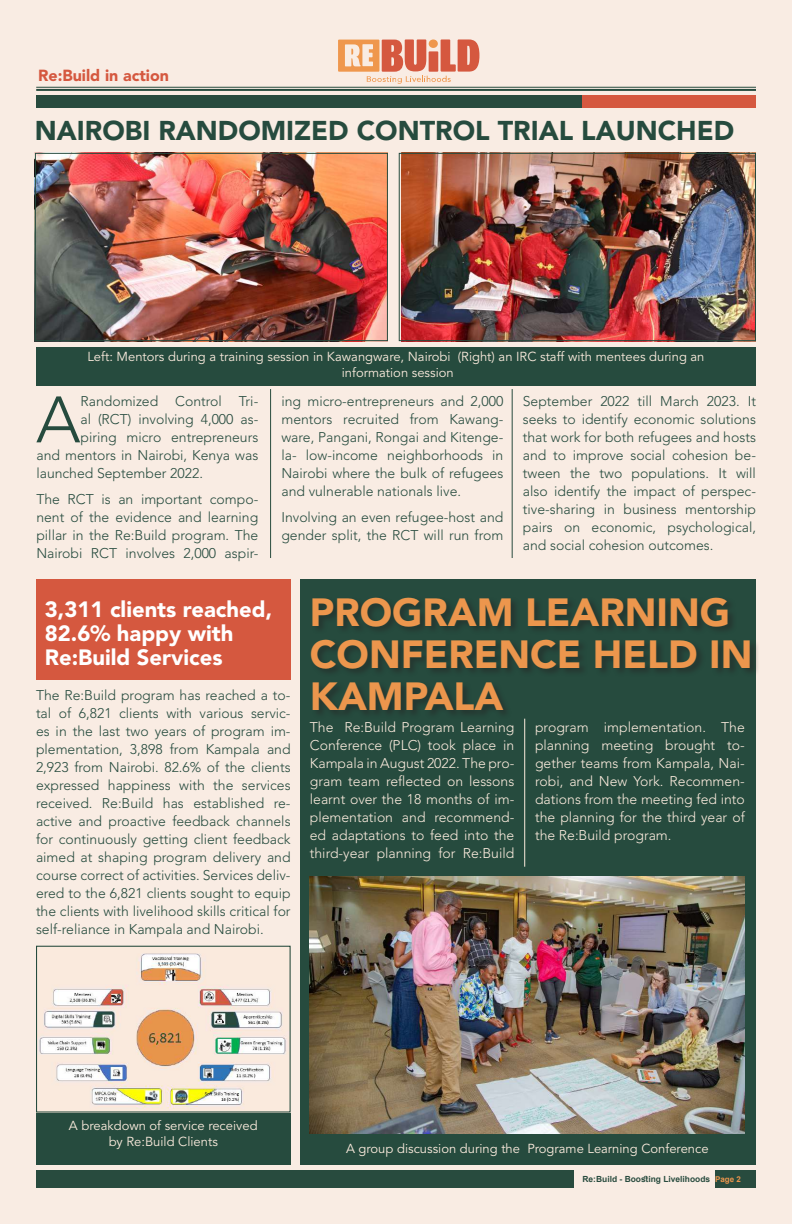
<style>
.page{position:relative;width:792px;height:1224px;background:#f9ece3}
.page>*{position:absolute;margin:0;border:0;box-sizing:border-box;transform-origin:0 0}
.t1{font:300 64.8px "Avenir";color:#264b3e}
.t2{font:900 39px/42px "Avenir";color:#ec964d}
.t3{font:900 27px "Avenir";color:#264b3e}
.t4{font:900 22px/24px "Avenir";color:#fff}
.t5{font:900 16px "Avenir";color:#d5583f}
.t6{font:300 14px/18px "Avenir";color:#264b3e;text-align:justify}
.t7{font:300 14px/18px "Avenir";color:#fbebdd;text-align:justify}
.t8{font:13px/15.6px "Avenir";color:#fbebdd;text-align:center}
.t9{font:700 8.4px "Arial";color:#284b3e}
.s1{font-size:8px;color:#ec964d}
</style>
<div class="page">
<hr style="left:36px;top:87px;width:720px;height:1px;background:#264b3e">
<hr style="left:36px;top:89px;width:720px;height:2px;background:#264b3e">
<svg style="left:338px;top:39px;width:141px;height:45px"></svg>
<div style="left:429px;top:39px;width:9px;height:9px;background:#ef974d;border-radius:50%"></div>
<div style="left:579px;top:95px;width:177px;height:12px;background:#d5583f"></div>
<div style="left:36px;top:95px;width:545px;height:12px;background:#284b3e"></div>
<div style="left:36px;top:1170px;width:537px;height:18px;background:#284b3e"></div>
<div style="left:715px;top:1170px;width:41px;height:18px;background:#284b3e"></div>
<div style="left:36px;top:579px;width:255px;height:100px;background:#d5583f"></div>
<hr style="left:270px;top:389px;width:1px;height:169px;background:#284b3e">
<hr style="left:512px;top:389px;width:1px;height:169px;background:#284b3e">
<img style="left:37px;top:155px;width:349px;height:184px">
<img style="left:401px;top:155px;width:353px;height:184px">
<div style="left:36px;top:347px;width:720px;height:39px;background:#264b3e"></div>
<div style="left:300px;top:579px;width:456px;height:586px;background:#264b3e"></div>
<div style="left:310px;top:596px;width:449px;height:123px;background:#231f20;opacity:.48"></div>
<img style="left:310px;top:877px;width:435px;height:257px">
<div style="left:36px;top:1097px;width:255px;height:68px;background:#264b3e"></div>
<hr style="left:524px;top:719px;width:1px;height:148px;background:#fbebdd">
<div style="left:35px;top:153px;width:353px;height:188px;border:1px solid #264b3e"></div>
<div style="left:399px;top:153px;width:357px;height:188px;border:1px solid #264b3e"></div>
<img style="left:38px;top:953px;width:251px;height:158px">
<div style="left:36px;top:946px;width:255px;height:167px;border:1px solid #264b3e"></div>
<p class="t5" style="left:38px;top:63px;width:132px">Re:Build in action</p>
<h3 class="t3" style="left:35px;top:111px;width:701px">NAIROBI RANDOMIZED CONTROL TRIAL LAUNCHED</h3>
<p class="t8" style="left:87px;top:349px;width:619px">Left: Mentors during a training session in Kawangware, Nairobi (Right) an IRC staff with mentees during an information session</p>
<p class="t6" style="left:523px;top:393px;width:235px">September 2022 till March 2023. It seeks to identify economic solutions that work for both refugees and hosts and to improve social cohesion be&shy;tween the two populations. It will also identify the impact of perspec&shy;tive-sharing in business mentorship pairs on economic, psychological, and social cohesion outcomes.</p>
<h1 class="t1" style="left:36px;top:372px;width:46px">A</h1>
<p class="t6" style="left:80px;top:393px;width:179px">Randomized Control Tri-</p>
<p class="t6" style="left:281px;top:393px;width:223px">ing micro-entrepreneurs and 2,000 mentors recruited from Kawang&shy;ware, Pangani, Rongai and Kitenge&shy;la- low-income neighborhoods in Nairobi where the bulk of refugees and vulnerable nationals live.</p>
<p class="t6" style="left:281px;top:509px;width:223px">Involving an even refugee-host and gender split, the RCT will run from</p>
<p class="t6" style="left:80px;top:411px;width:179px">al (RCT) involving 4,000 as-</p>
<p class="t6" style="left:80px;top:429px;width:179px">piring micro entrepreneurs</p>
<p class="t6" style="left:36px;top:447px;width:223px">and mentors in Nairobi, Kenya was</p>
<p class="t6" style="left:36px;top:465px;width:168px">launched September 2022.</p>
<p class="t6" style="left:36px;top:491px;width:223px">The RCT is an important compo&shy;nent of the evidence and learning pillar in the Re:Build program. The Nairobi RCT involves 2,000 aspir-</p>
<h3 class="t4" style="left:45px;top:598px;width:229px">3,311 clients reached,<br>82.6% happy with<br>Re:Build Services</h3>
<p class="t6" style="left:36px;top:687px;width:256px">The Re:Build program has reached a to&shy;tal of 6,821 clients with various servic&shy;es in the last two years of program im&shy;plementation, 3,898 from Kampala and 2,923 from Nairobi. 82.6% of the clients expressed happiness with the services received. Re:Build has established re&shy;active and proactive feedback channels for continuously getting client feedback aimed at shaping program delivery and course correct of activities. Services deliv&shy;ered to the 6,821 clients sought to equip the clients with livelihood skills critical for self-reliance in Kampala and Nairobi.</p>
<h2 class="t2" style="left:310px;top:593px;width:444px">PROGRAM LEARNING<br>CONFERENCE HELD IN<br>KAMPALA</h2>
<p class="t7" style="left:310px;top:719px;width:206px">The Re:Build Program Learning Conference (PLC) took place in Kampala in August 2022. The pro&shy;gram team reflected on lessons learnt over the 18 months of im&shy;plementation and recommend&shy;ed adaptations to feed into the third-year planning for Re:Build</p>
<p class="t7" style="left:535px;top:719px;width:211px">program implementation. The planning meeting brought to&shy;gether teams from Kampala, Nai&shy;robi, and New York. Recommen&shy;dations from the meeting fed into the planning for the third year of the Re:Build program.</p>
<p class="t8" style="left:69px;top:1118px;width:190px">A breakdown of service received by Re:Build Clients</p>
<p class="t8" style="left:346px;top:1142px;width:364px">A group discussion during the Programe Learning Conference</p>
<p class="t9" style="left:583px;top:1173px;width:160px">Re:Build - Boosting Livelihoods <span class="s1">Page 2</span></p>
</div>
